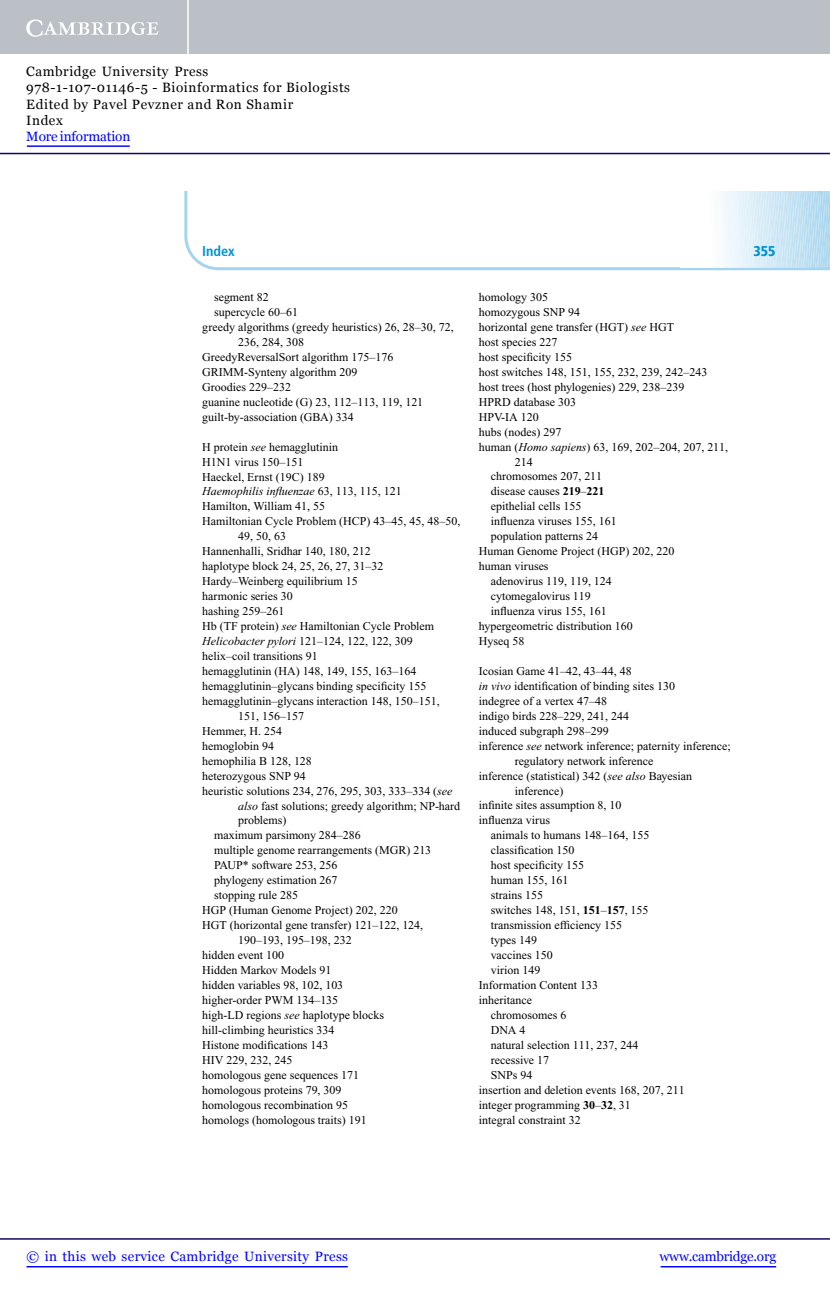
<style>
.page{position:relative;width:830px;height:1290px;background:#fff}
.page>*{position:absolute;margin:0;border:0;box-sizing:border-box;transform-origin:0 0}
.t1{font:700 condensed 14.25px "Frutiger";color:#0093d0}
.t2{font:900 condensed 14.25px "Frutiger";color:#0093d0}
.t3{font:13.5px/16.2px "Georgia";letter-spacing:.045em;color:#000}
.t4{font:13.5px "Georgia";letter-spacing:.025em;color:#00f}
.t5{font:13.5px "Georgia";letter-spacing:-.015em;color:#00f}
.t6{font:13.5px "Georgia";letter-spacing:-.01em;color:#00f}
.t7{font:12px "Times New Roman";color:#000}
.t8{font:italic 12px "Times New Roman";color:#000}
.s1{font-style:italic}
.s2{font-style:normal}
.s3{font-weight:700}
</style>
<div class="page">
<svg style="left:184px;top:191px;width:645px;height:79px"></svg>
<svg style="left:679px;top:191px;width:150px;height:77px"></svg>
<div style="left:0;top:0;width:829px;height:54px;background:#bac0c6"></div>
<svg style="left:26px;top:20px;width:132px;height:17px"></svg>
<hr style="left:187px;top:0;width:2px;height:54px;background:#fff">
<hr style="left:0;top:153px;width:829px;height:1px;background:#150666">
<hr style="left:27px;top:145px;width:103px;height:2px;background:#00f">
<hr style="left:660px;top:1265px;width:115px;height:2px;background:#00f">
<hr style="left:0;top:1237px;width:829px;height:2px;background:#150666">
<hr style="left:26px;top:1265px;width:321px;height:2px;background:#00f">
<p class="t3" style="left:26px;top:63px;width:325px">Cambridge University Press<br>978-1-107-01146-5 - Bioinformatics for Biologists<br>Edited by Pavel Pevzner and Ron Shamir<br>Index</p>
<p class="t6" style="left:26px;top:129px;width:105px">More information</p>
<p class="t1" style="left:202px;top:245px;width:34px">Index</p>
<p class="t2" style="left:753px;top:245px;width:24px">355</p>
<p class="t7" style="left:214px;top:293px;width:56px">segment 82</p>
<p class="t7" style="left:214px;top:307px;width:85px">supercycle 60–61</p>
<p class="t7" style="left:202px;top:322px;width:253px">greedy algorithms (greedy heuristics) 26, 28–30, 72,</p>
<p class="t7" style="left:238px;top:337px;width:67px">236, 284, 308</p>
<p class="t7" style="left:202px;top:352px;width:193px">GreedyReversalSort algorithm 175–176</p>
<p class="t7" style="left:202px;top:367px;width:157px">GRIMM-Synteny algorithm 209</p>
<p class="t7" style="left:202px;top:382px;width:90px">Groodies 229–232</p>
<p class="t7" style="left:202px;top:397px;width:222px">guanine nucleotide (G) 23, 112–113, 119, 121</p>
<p class="t7" style="left:202px;top:412px;width:153px">guilt-by-association (GBA) 334</p>
<p class="t7" style="left:202px;top:442px;width:137px">H protein <span class="s1">see</span> hemagglutinin</p>
<p class="t7" style="left:202px;top:457px;width:103px">H1N1 virus 150–151</p>
<p class="t7" style="left:202px;top:472px;width:124px">Haeckel, Ernst (19C) 189</p>
<p class="t8" style="left:202px;top:487px;width:201px">Haemophilis influenzae <span class="s2">63, 113, 115, 121</span></p>
<p class="t7" style="left:202px;top:502px;width:124px">Hamilton, William 41, 55</p>
<p class="t7" style="left:202px;top:517px;width:259px">Hamiltonian Cycle Problem (HCP) 43–45, 45, 48–50,</p>
<p class="t7" style="left:238px;top:532px;width:49px">49, 50, 63</p>
<p class="t7" style="left:202px;top:547px;width:170px">Hannenhalli, Sridhar 140, 180, 212</p>
<p class="t7" style="left:202px;top:562px;width:183px">haplotype block 24, 25, 26, 27, 31–32</p>
<p class="t7" style="left:202px;top:576px;width:157px">Hardy–Weinberg equilibrium 15</p>
<p class="t7" style="left:202px;top:591px;width:92px">harmonic series 30</p>
<p class="t7" style="left:202px;top:606px;width:84px">hashing 259–261</p>
<p class="t7" style="left:202px;top:621px;width:233px">Hb (TF protein) <span class="s1">see</span> Hamiltonian Cycle Problem</p>
<p class="t7" style="left:202px;top:636px;width:212px"><span class="s1">Helicobacter pylori</span> 121–124, 122, 122, 309</p>
<p class="t7" style="left:202px;top:651px;width:117px">helix–coil transitions 91</p>
<p class="t7" style="left:202px;top:666px;width:215px">hemagglutinin (HA) 148, 149, 155, 163–164</p>
<p class="t7" style="left:202px;top:681px;width:225px">hemagglutinin–glycans binding specificity 155</p>
<p class="t7" style="left:202px;top:696px;width:239px">hemagglutinin–glycans interaction 148, 150–151,</p>
<p class="t7" style="left:238px;top:711px;width:67px">151, 156–157</p>
<p class="t7" style="left:202px;top:726px;width:81px">Hemmer, H. 254</p>
<p class="t7" style="left:202px;top:741px;width:73px">hemoglobin 94</p>
<p class="t7" style="left:202px;top:756px;width:111px">hemophilia B 128, 128</p>
<p class="t7" style="left:202px;top:771px;width:105px">heterozygous SNP 94</p>
<p class="t7" style="left:202px;top:786px;width:252px">heuristic solutions 234, 276, 295, 303, 333–334 (<span class="s1">see</span></p>
<p class="t7" style="left:238px;top:801px;width:223px"><span class="s1">also</span> fast solutions; greedy algorithm; NP-hard</p>
<p class="t7" style="left:238px;top:816px;width:50px">problems)</p>
<p class="t7" style="left:214px;top:831px;width:148px">maximum parsimony 284–286</p>
<p class="t7" style="left:214px;top:845px;width:218px">multiple genome rearrangements (MGR) 213</p>
<p class="t7" style="left:214px;top:860px;width:125px">PAUP* software 253, 256</p>
<p class="t7" style="left:214px;top:875px;width:125px">phylogeny estimation 267</p>
<p class="t7" style="left:214px;top:890px;width:85px">stopping rule 285</p>
<p class="t7" style="left:202px;top:905px;width:197px">HGP (Human Genome Project) 202, 220</p>
<p class="t7" style="left:202px;top:920px;width:222px">HGT (horizontal gene transfer) 121–122, 124,</p>
<p class="t7" style="left:238px;top:935px;width:115px">190–193, 195–198, 232</p>
<p class="t7" style="left:202px;top:950px;width:83px">hidden event 100</p>
<p class="t7" style="left:202px;top:965px;width:131px">Hidden Markov Models 91</p>
<p class="t7" style="left:202px;top:980px;width:142px">hidden variables 98, 102, 103</p>
<p class="t7" style="left:202px;top:995px;width:137px">higher-order PWM 134–135</p>
<p class="t7" style="left:202px;top:1010px;width:183px">high-LD regions <span class="s1">see</span> haplotype blocks</p>
<p class="t7" style="left:202px;top:1025px;width:134px">hill-climbing heuristics 334</p>
<p class="t7" style="left:202px;top:1040px;width:128px">Histone modifications 143</p>
<p class="t7" style="left:202px;top:1055px;width:91px">HIV 229, 232, 245</p>
<p class="t7" style="left:202px;top:1070px;width:158px">homologous gene sequences 171</p>
<p class="t7" style="left:202px;top:1085px;width:141px">homologous proteins 79, 309</p>
<p class="t7" style="left:202px;top:1099px;width:147px">homologous recombination 95</p>
<p class="t7" style="left:202px;top:1114px;width:166px">homologs (homologous traits) 191</p>
<p class="t7" style="left:478px;top:293px;width:71px">homology 305</p>
<p class="t7" style="left:478px;top:307px;width:102px">homozygous SNP 94</p>
<p class="t7" style="left:478px;top:322px;width:196px">horizontal gene transfer (HGT) <span class="s1">see</span> HGT</p>
<p class="t7" style="left:478px;top:337px;width:80px">host species 227</p>
<p class="t7" style="left:478px;top:352px;width:95px">host specificity 155</p>
<p class="t7" style="left:478px;top:367px;width:230px">host switches 148, 151, 155, 232, 239, 242–243</p>
<p class="t7" style="left:478px;top:382px;width:207px">host trees (host phylogenies) 229, 238–239</p>
<p class="t7" style="left:478px;top:397px;width:98px">HPRD database 303</p>
<p class="t7" style="left:478px;top:412px;width:61px">HPV-IA 120</p>
<p class="t7" style="left:478px;top:427px;width:84px">hubs (nodes) 297</p>
<p class="t7" style="left:478px;top:442px;width:251px">human (<span class="s1">Homo sapiens</span>) 63, 169, 202–204, 207, 211,</p>
<p class="t7" style="left:514px;top:457px;width:19px">214</p>
<p class="t7" style="left:490px;top:472px;width:113px">chromosomes 207, 211</p>
<p class="t7" style="left:490px;top:487px;width:115px">disease causes <span class="s3">219</span>–<span class="s3">221</span></p>
<p class="t7" style="left:490px;top:502px;width:92px">epithelial cells 155</p>
<p class="t7" style="left:490px;top:517px;width:127px">influenza viruses 155, 161</p>
<p class="t7" style="left:490px;top:532px;width:109px">population patterns 24</p>
<p class="t7" style="left:478px;top:547px;width:197px">Human Genome Project (HGP) 202, 220</p>
<p class="t7" style="left:478px;top:561px;width:71px">human viruses</p>
<p class="t7" style="left:490px;top:576px;width:122px">adenovirus 119, 119, 124</p>
<p class="t7" style="left:490px;top:591px;width:101px">cytomegalovirus 119</p>
<p class="t7" style="left:490px;top:606px;width:117px">influenza virus 155, 161</p>
<p class="t7" style="left:478px;top:621px;width:155px">hypergeometric distribution 160</p>
<p class="t7" style="left:478px;top:636px;width:47px">Hyseq 58</p>
<p class="t7" style="left:478px;top:666px;width:154px">Icosian Game 41–42, 43–44, 48</p>
<p class="t7" style="left:478px;top:681px;width:197px"><span class="s1">in vivo</span> identification of binding sites 130</p>
<p class="t7" style="left:478px;top:696px;width:130px">indegree of a vertex 47–48</p>
<p class="t7" style="left:478px;top:711px;width:152px">indigo birds 228–229, 241, 244</p>
<p class="t7" style="left:478px;top:726px;width:131px">induced subgraph 298–299</p>
<p class="t7" style="left:478px;top:741px;width:253px">inference <span class="s1">see</span> network inference; paternity inference;</p>
<p class="t7" style="left:514px;top:756px;width:140px">regulatory network inference</p>
<p class="t7" style="left:478px;top:771px;width:214px">inference (statistical) 342 (<span class="s1">see also</span> Bayesian</p>
<p class="t7" style="left:514px;top:786px;width:50px">inference)</p>
<p class="t7" style="left:478px;top:801px;width:144px">infinite sites assumption 8, 10</p>
<p class="t7" style="left:478px;top:816px;width:72px">influenza virus</p>
<p class="t7" style="left:490px;top:830px;width:160px">animals to humans 148–164, 155</p>
<p class="t7" style="left:490px;top:845px;width:85px">classification 150</p>
<p class="t7" style="left:490px;top:860px;width:94px">host specificity 155</p>
<p class="t7" style="left:490px;top:875px;width:79px">human 155, 161</p>
<p class="t7" style="left:490px;top:890px;width:54px">strains 155</p>
<p class="t7" style="left:490px;top:905px;width:159px">switches 148, 151, <span class="s3">151</span>–<span class="s3">157</span>, 155</p>
<p class="t7" style="left:490px;top:920px;width:133px">transmission efficiency 155</p>
<p class="t7" style="left:490px;top:935px;width:48px">types 149</p>
<p class="t7" style="left:490px;top:950px;width:63px">vaccines 150</p>
<p class="t7" style="left:490px;top:965px;width:51px">virion 149</p>
<p class="t7" style="left:478px;top:980px;width:121px">Information Content 133</p>
<p class="t7" style="left:478px;top:995px;width:55px">inheritance</p>
<p class="t7" style="left:490px;top:1010px;width:77px">chromosomes 6</p>
<p class="t7" style="left:490px;top:1025px;width:36px">DNA 4</p>
<p class="t7" style="left:490px;top:1040px;width:149px">natural selection 111, 237, 244</p>
<p class="t7" style="left:490px;top:1055px;width:60px">recessive 17</p>
<p class="t7" style="left:490px;top:1070px;width:43px">SNPs 94</p>
<p class="t7" style="left:478px;top:1085px;width:207px">insertion and deletion events 168, 207, 211</p>
<p class="t7" style="left:478px;top:1099px;width:153px">integer programming <span class="s3">30</span>–<span class="s3">32</span>, 31</p>
<p class="t7" style="left:478px;top:1114px;width:103px">integral constraint 32</p>
<p class="t4" style="left:26px;top:1247px;width:323px">© in this web service Cambridge University Press</p>
<p class="t5" style="left:659px;top:1247px;width:118px">www.cambridge.org</p>
</div>
